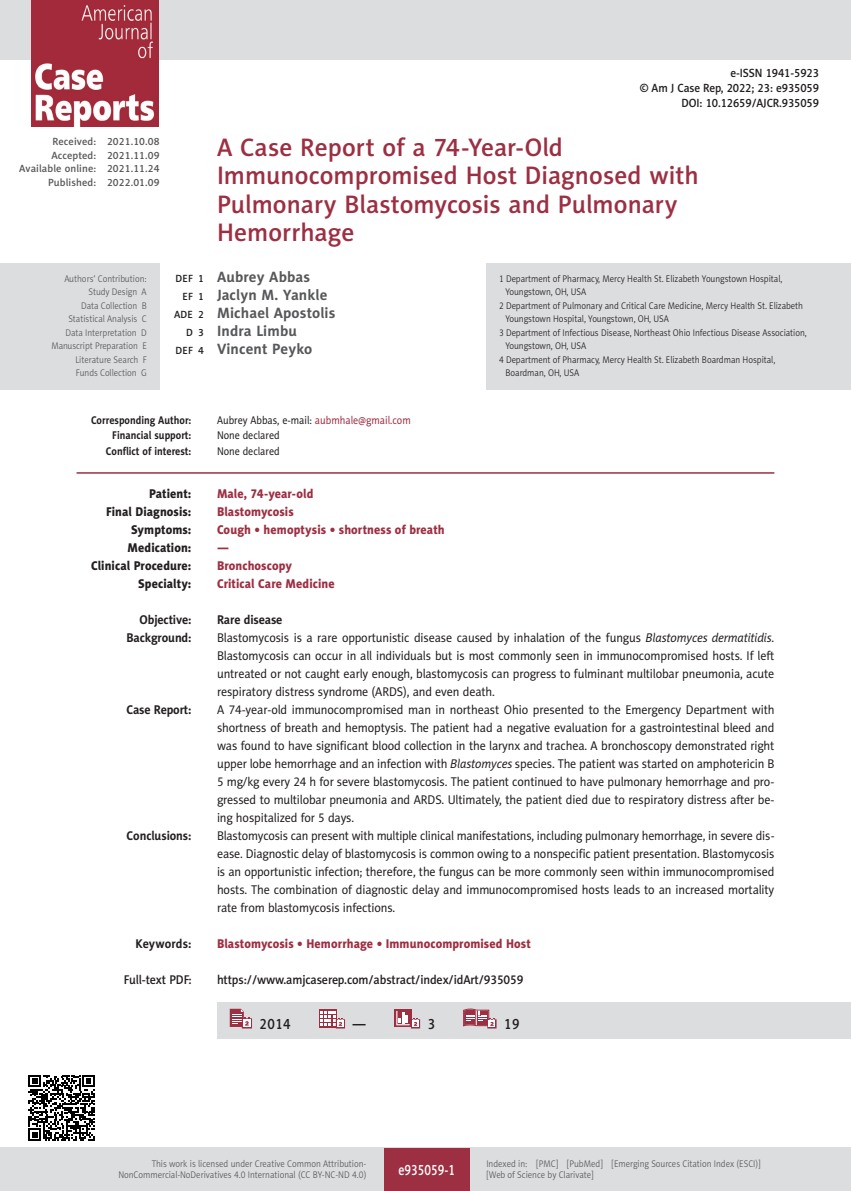
<style>
.page{position:relative;width:851px;height:1191px;background:#fff}
.page>*{position:absolute;margin:0;border:0;box-sizing:border-box;transform-origin:0 0}
.AJCR_Tytul{font:25.5px/28.5px "Naomi Sans EFN Medium";color:#9d2f42}
.AJCR_Autorzy{font:700 15px "Naomi Sans EFN";letter-spacing:.01em;color:#57585a}
.AJCR_e-PAGINA{font:15px "Naomi Sans EFN Medium";color:#fff;scale:.8 1}
.AJCR_dane{font:15px "Naomi Sans EFN Medium";letter-spacing:.03em;color:#231f20;scale:.9 1}
.AJCR_Summary_body{font:12.75px/18px "Naomi Sans EFN";letter-spacing:-.01em;color:#231f20;text-align:justify;scale:.95 1}
.AJCR_Summary_body-2{font:12.75px/18px "Naomi Sans EFN";letter-spacing:-.01em;color:#231f20;text-align:justify;scale:.94 1}
.AJCR_keywords{font:12.75px "Naomi Sans EFN Heavy";letter-spacing:.005em;color:#9d2f42;scale:.95 1}
.AJCR_keywords-2{font:12.75px "Naomi Sans EFN Heavy";letter-spacing:.005em;color:#231f20;scale:.95 1}
.AJCR_full_text_pdf{font:12.75px "Naomi Sans EFN Medium";letter-spacing:-.01em;color:#231f20;scale:.95 1}
.AJCR_Summary_body-3{font:700 12.75px "Naomi Sans EFN";letter-spacing:-.01em;color:#231f20;scale:.95 1}
.AJCR_Summary_body-4{font:700 12.75px "Naomi Sans EFN";letter-spacing:-.01em;color:#231f20;scale:.94 1}
.AJCR_keywords-3{font:700 12.75px "Naomi Sans EFN";letter-spacing:.005em;color:#231f20;scale:.95 1}
.AJCR_full_text_pdf-2{font:12px "Naomi Sans EFN Medium";letter-spacing:-.01em;color:#231f20;scale:.95 1}
.AJCR_Adres{font:11.25px "Naomi Sans EFN";color:#231f20;scale:.9 1}
.AJCR_Adres-2{font:700 11.25px "Naomi Sans EFN";color:#231f20;scale:.9 1}
.t1{font:10.5px "Naomi Sans EFN Medium";letter-spacing:.01em;color:#57585a}
.AJCR_Afiliacja{font:9.75px/13.5px "Naomi Sans EFN Light";color:#231f20;scale:.9 1}
.t2{font:9.75px/11.2px "Naomi Sans EFN Light";color:#57585a;scale:.9 1}
.s1{font-family:"Naomi Sans EFN Medium";font-weight:400;font-size:10.5px;color:#231f20}
.s2{color:#9d2f42}
.s3{font-style:italic}
</style>
<div class="page">
<div style="left:217px;top:1002px;width:633px;height:36px;background:#dcdddf"></div>
<svg style="left:230px;top:1008px;width:22px;height:20px"></svg>
<div style="left:319px;top:1009px;width:17px;height:18px;background:#9d2f42"></div>
<svg style="left:320px;top:1010px;width:25px;height:18px"></svg>
<div style="left:394px;top:1009px;width:18px;height:18px;background:#9d2f42"></div>
<svg style="left:396px;top:1011px;width:24px;height:17px"></svg>
<svg style="left:463px;top:1008px;width:33px;height:20px"></svg>
<hr style="left:77px;top:472px;width:697px;height:2px;background:#9d2f42">
<div style="left:0;top:264px;width:159px;height:126px;background:#dcdddf"></div>
<div style="left:486px;top:264px;width:364px;height:126px;background:#dcdddf"></div>
<svg style="left:28px;top:1075px;width:67px;height:66px"></svg>
<div style="left:0;top:0;width:850px;height:60px;background:#dcdddf"></div>
<img style="left:32px;top:0;width:127px;height:127px">
<div style="left:0;top:1148px;width:850px;height:43px;background:#dcdddf"></div>
<div style="left:384px;top:1147px;width:85px;height:43px;background:#9d2f42"></div>
<p class="t1" style="left:52px;top:136px;width:109px">Received: 2021.10.08</p>
<p class="t1" style="left:51px;top:149px;width:110px">Accepted: 2021.11.09</p>
<p class="t1" style="left:19px;top:163px;width:142px">Available online: 2021.11.24</p>
<p class="t1" style="left:48px;top:176px;width:113px">Published: 2022.01.09</p>
<p class="t2" style="left:64px;top:273px;width:93px">Authors’ Contribution:</p>
<p class="t2" style="left:88px;top:286px;width:66px">Study Design A</p>
<p class="t2" style="left:81px;top:300px;width:74px">Data Collection B</p>
<p class="t2" style="left:68px;top:313px;width:89px">Statistical Analysis C</p>
<p class="t2" style="left:65px;top:327px;width:92px">Data Interpretation D</p>
<p class="t2" style="left:51px;top:340px;width:107px">Manuscript Preparation E</p>
<p class="t2" style="left:75px;top:354px;width:81px">Literature Search F</p>
<p class="t2" style="left:76px;top:367px;width:80px">Funds Collection G</p>
<p class="AJCR_full_text_pdf-2" style="left:730px;top:66px;width:95px">e-ISSN 1941-5923</p>
<p class="AJCR_full_text_pdf-2" style="left:639px;top:81px;width:190px">© Am J Case Rep, 2022; 23: e935059</p>
<p class="AJCR_full_text_pdf-2" style="left:681px;top:96px;width:146px">DOI: 10.12659/AJCR.935059</p>
<p class="AJCR_Tytul" style="left:217px;top:133px;width:483px">A Case Report of a 74-Year-Old<br>Immunocompromised Host Diagnosed with<br>Pulmonary Blastomycosis and Pulmonary<br>Hemorrhage</p>
<p class="AJCR_Autorzy" style="left:176px;top:268px;width:136px"><span class="s1">DEF 1</span> Aubrey Abbas</p>
<p class="AJCR_Autorzy" style="left:182px;top:286px;width:146px"><span class="s1">EF 1</span> Jaclyn M. Yankle</p>
<p class="AJCR_Autorzy" style="left:174px;top:304px;width:163px"><span class="s1">ADE 2</span> Michael Apostolis</p>
<p class="AJCR_Autorzy" style="left:186px;top:322px;width:112px"><span class="s1">D 3</span> Indra Limbu</p>
<p class="AJCR_Autorzy" style="left:176px;top:340px;width:138px"><span class="s1">DEF 4</span> Vincent Peyko</p>
<p class="AJCR_Afiliacja" style="left:505px;top:272px;width:309px;text-indent:-6px">1 Department of Pharmacy, Mercy Health St. Elizabeth Youngstown Hospital,<br>Youngstown, OH, USA</p>
<p class="AJCR_Afiliacja" style="left:505px;top:299px;width:332px;text-indent:-6px">2 Department of Pulmonary and Critical Care Medicine, Mercy Health St. Elizabeth<br>Youngstown Hospital, Youngstown, OH, USA</p>
<p class="AJCR_Afiliacja" style="left:505px;top:326px;width:336px;text-indent:-6px">3 Department of Infectious Disease, Northeast Ohio Infectious Disease Association,<br>Youngstown, OH, USA</p>
<p class="AJCR_Afiliacja" style="left:505px;top:353px;width:301px;text-indent:-6px">4 Department of Pharmacy, Mercy Health St. Elizabeth Boardman Hospital,<br>Boardman, OH, USA</p>
<p class="AJCR_Adres-2" style="left:91px;top:413px;width:113px">Corresponding Author:</p>
<p class="AJCR_Adres" style="left:217px;top:413px;width:217px">Aubrey Abbas, e-mail: <span class="s2">aubmhale@gmail.com</span></p>
<p class="AJCR_Adres-2" style="left:112px;top:429px;width:89px">Financial support:</p>
<p class="AJCR_Adres" style="left:217px;top:429px;width:71px">None declared</p>
<p class="AJCR_Adres-2" style="left:106px;top:445px;width:97px">Conflict of interest:</p>
<p class="AJCR_Adres" style="left:217px;top:445px;width:71px">None declared</p>
<p class="AJCR_keywords-2" style="left:149px;top:486px;width:46px">Patient:</p>
<p class="AJCR_keywords" style="left:217px;top:486px;width:103px">Male, 74-year-old</p>
<p class="AJCR_keywords-2" style="left:106px;top:504px;width:91px">Final Diagnosis:</p>
<p class="AJCR_keywords" style="left:217px;top:504px;width:82px">Blastomycosis</p>
<p class="AJCR_keywords-2" style="left:131px;top:522px;width:65px">Symptoms:</p>
<p class="AJCR_keywords" style="left:217px;top:522px;width:241px">Cough • hemoptysis • shortness of breath</p>
<p class="AJCR_keywords-2" style="left:128px;top:540px;width:69px">Medication:</p>
<p class="AJCR_keywords" style="left:217px;top:540px;width:14px">—</p>
<p class="AJCR_keywords-2" style="left:91px;top:558px;width:107px">Clinical Procedure:</p>
<p class="AJCR_keywords" style="left:217px;top:558px;width:80px">Bronchoscopy</p>
<p class="AJCR_keywords-2" style="left:138px;top:576px;width:58px">Specialty:</p>
<p class="AJCR_keywords" style="left:217px;top:576px;width:125px">Critical Care Medicine</p>
<p class="AJCR_Summary_body-3" style="left:139px;top:612px;width:56px">Objective:</p>
<p class="AJCR_Summary_body-3" style="left:217px;top:612px;width:70px">Rare disease</p>
<p class="AJCR_Summary_body-3" style="left:126px;top:630px;width:70px">Background:</p>
<p class="AJCR_Summary_body" style="left:217px;top:629px;width:588px">Blastomycosis is a rare opportunistic disease caused by inhalation of the fungus <span class="s3">Blastomyces dermatitidis</span>.<br>Blastomycosis can occur in all individuals but is most commonly seen in immunocompromised hosts. If left untreated or not caught early enough, blastomycosis can progress to fulminant multilobar pneumonia, acute respiratory distress syndrome (ARDS), and even death.</p>
<p class="AJCR_Summary_body-3" style="left:126px;top:702px;width:70px">Case Report:</p>
<p class="AJCR_Summary_body" style="left:217px;top:701px;width:588px">A 74-year-old immunocompromised man in northeast Ohio presented to the Emergency Department with shortness of breath and hemoptysis. The patient had a negative evaluation for a gastrointestinal bleed and was found to have significant blood collection in the larynx and trachea. A bronchoscopy demonstrated right upper lobe hemorrhage and an infection with <span class="s3">Blastomyces</span> species. The patient was started on amphotericin B 5 mg/kg every 24 h for severe blastomycosis. The patient continued to have pulmonary hemorrhage and pro&shy;gressed to multilobar pneumonia and ARDS. Ultimately, the patient died due to respiratory distress after be&shy;ing hospitalized for 5 days.</p>
<p class="AJCR_Summary_body-4" style="left:127px;top:828px;width:70px">Conclusions:</p>
<p class="AJCR_Summary_body-2" style="left:217px;top:827px;width:594px">Blastomycosis can present with multiple clinical manifestations, including pulmonary hemorrhage, in severe dis&shy;ease. Diagnostic delay of blastomycosis is common owing to a nonspecific patient presentation. Blastomycosis is an opportunistic infection; therefore, the fungus can be more commonly seen within immunocompromised hosts. The combination of diagnostic delay and immunocompromised hosts leads to an increased mortality rate from blastomycosis infections.</p>
<p class="AJCR_keywords-3" style="left:135px;top:936px;width:60px">Keywords:</p>
<p class="AJCR_keywords" style="left:217px;top:936px;width:332px">Blastomycosis • Hemorrhage • Immunocompromised Host</p>
<p class="AJCR_full_text_pdf" style="left:124px;top:972px;width:73px">Full-text PDF:</p>
<p class="AJCR_full_text_pdf" style="left:217px;top:972px;width:324px">https://www.amjcaserep.com/abstract/index/idArt/935059</p>
<p class="AJCR_dane" style="left:259px;top:1014px;width:36px">2014</p>
<p class="AJCR_dane" style="left:352px;top:1014px;width:16px">—</p>
<p class="AJCR_dane" style="left:427px;top:1014px;width:10px">3</p>
<p class="AJCR_dane" style="left:504px;top:1014px;width:19px">19</p>
<p class="t2" style="left:118px;top:1158px;width:277px;text-align:right">This work is licensed under Creative Common Attribution-<br>NonCommercial-NoDerivatives 4.0 International (CC BY-NC-ND 4.0)</p>
<p class="AJCR_e-PAGINA" style="left:398px;top:1160px;width:72px">e935059-1</p>
<p class="t2" style="left:486px;top:1158px;width:306px">Indexed in: [PMC] [PubMed] [Emerging Sources Citation Index (ESCI)] [Web of Science by Clarivate]</p>
</div>
